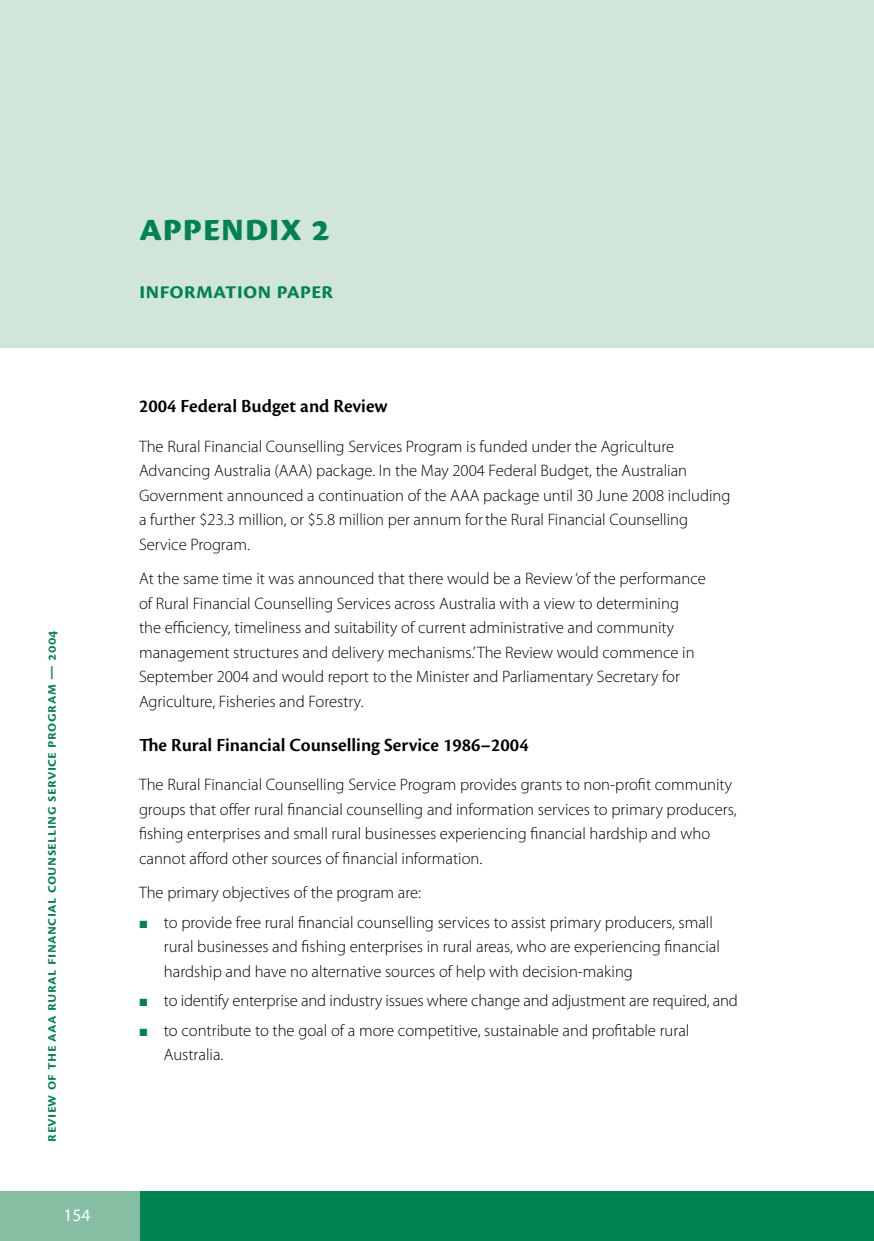
<style>
.page{position:relative;width:874px;height:1241px;background:#fff}
.page>*{position:absolute;margin:0;border:0;box-sizing:border-box;transform-origin:0 0}
.t1{font:700 42px "Cronos Pro";color:#008352}
.t2{font:600 24.5px "Cronos Pro";letter-spacing:-.005em;color:#008352}
.t3{font:600 19.25px "Cronos Pro";color:#000}
.t4{font:17.5px "Myriad Pro";color:#fff}
.t5{font:300 16.62px/24.5px "Myriad Pro";color:#000}
.t6{font:600 15.75px "Cronos Pro";letter-spacing:.03em;color:#008352}
</style>
<div class="page">
<div style="left:129px;top:1191px;width:744px;height:49px;background:#008352"></div>
<div style="left:0;top:1191px;width:139px;height:49px;background:#85bea2"></div>
<hr style="left:873px;top:1191px;width:1px;height:49px;background:#008352">
<div style="left:0;top:0;width:873px;height:347px;background:#d2e5d9"></div>
<p class="t6" style="left:42px;top:1141px;width:513px;rotate:-90deg">Review of the AAA Rural Financial Counselling Service Program — 2004</p>
<p class="t4" style="left:63px;top:1204px;width:19px">154</p>
<h1 class="t1" style="left:139px;top:203px;width:193px">APPENDIX 2</h1>
<h2 class="t2" style="left:139px;top:276px;width:196px">Information paper</h2>
<p class="t3" style="left:139px;top:395px;width:250px">2004 Federal Budget and Review</p>
<p class="t5" style="left:139px;top:433px;width:592px">The Rural Financial Counselling Services Program is funded under the Agriculture Advancing Australia (AAA) package. In the May 2004 Federal Budget, the Australian Government announced a continuation of the AAA package until 30 June 2008 including a further $23.3 million, or $5.8 million per annum forthe Rural Financial Counselling Service Program.</p>
<p class="t5" style="left:139px;top:566px;width:568px">At the same time it was announced that there would be a Review ‘of the performance of Rural Financial Counselling Services across Australia with a view to determining<br>the efficiency, timeliness and suitability of current administrative and community management structures and delivery mechanisms.’ The Review would commence in September 2004 and would report to the Minister and Parliamentary Secretary for Agriculture, Fisheries and Forestry.</p>
<p class="t3" style="left:139px;top:733px;width:391px">The Rural Financial Counselling Service 1986–2004</p>
<p class="t5" style="left:139px;top:772px;width:598px">The Rural Financial Counselling Service Program provides grants to non-profit community groups that offer rural financial counselling and information services to primary producers, fishing enterprises and small rural businesses experiencing financial hardship and who cannot afford other sources of financial information.</p>
<p class="t5" style="left:164px;top:877px;width:550px;line-height:29.4px;text-indent:-25px">The primary objectives of the program are:<br>to provide free rural financial counselling services to assist primary producers, small</p>
<p class="t5" style="left:164px;top:934px;width:557px">rural businesses and fishing enterprises in rural areas, who are experiencing financial hardship and have no alternative sources of help with decision-making</p>
<p class="t5" style="left:164px;top:985px;width:575px;line-height:29.4px">to identify enterprise and industry issues where change and adjustment are required, and to contribute to the goal of a more competitive, sustainable and profitable rural</p>
<p class="t5" style="left:164px;top:1042px;width:61px">Australia.</p>
</div>
